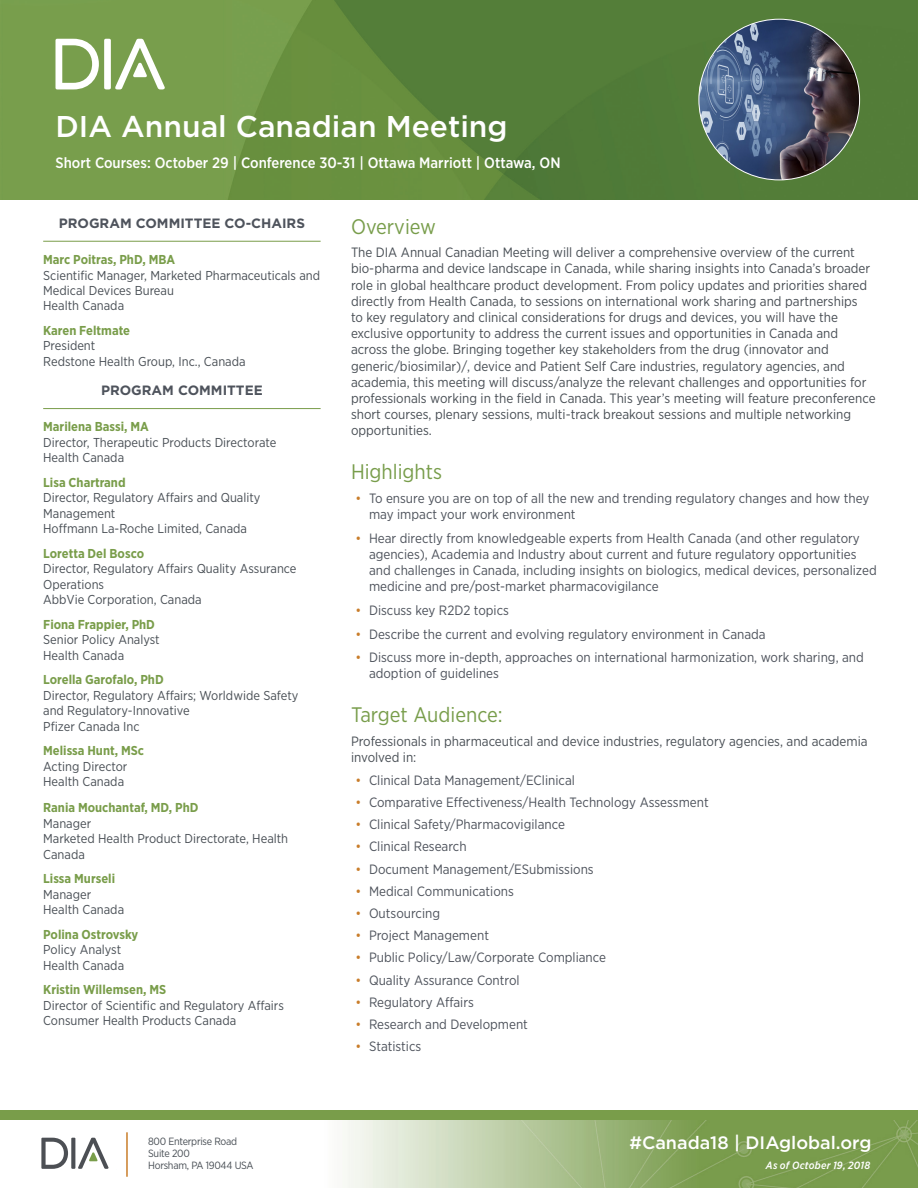
<style>
.page{position:relative;width:918px;height:1188px;background:#fff}
.page>*{position:absolute;margin:0;border:0;box-sizing:border-box;transform-origin:0 0}
.cover_title{font:500 30px "Gotham";color:#fff}
.cover_h1{font:21px "Gotham Narrow";color:#789d4b}
.cover_footer_-_hasht{font:500 18px "Gotham";color:#fff}
.cover_subtitle{font:500 15px "Gotham Narrow";color:#fff}
.t1{font:13.5px/16.2px "Gotham Narrow";color:#4e535c}
.body_p1{font:13.5px/16.2px "Gotham Narrow";color:#494f55}
.body{font:13.5px/16.2px "Gotham Narrow";color:#494f55}
.cover_chairs{font:700 13.5px "Gotham";color:#4e535c}
.cover_titles{font:12.9px/15.5px "Gotham Narrow";color:#494f55}
.cover_names{font:700 12.9px "Gotham Narrow";color:#799d4a}
.t2{font:10.5px/12px "Gotham Narrow";letter-spacing:-.025em;color:#494f55}
.cover_footer_-_rev_d{font:italic 500 10.5px "Gotham Narrow";letter-spacing:.02em;color:#fff}
.s1{color:#c97d2a}
</style>
<div class="page">
<img style="left:0;top:0;width:918px;height:199px">
<svg style="left:56px;top:39px;width:109px;height:50px"></svg>
<img style="left:0;top:1119px;width:918px;height:69px">
<div style="left:0;top:1110px;width:918px;height:9px;background:#799d4a"></div>
<svg style="left:78px;top:1138px;width:31px;height:31px"></svg>
<svg style="left:71px;top:1138px;width:4px;height:31px"></svg>
<svg style="left:41px;top:1138px;width:27px;height:31px"></svg>
<hr style="left:126px;top:1132px;width:2px;height:45px;background:#c97d2a">
<img style="left:699px;top:19px;width:161px;height:161px;border-radius:80px">
<hr style="left:43px;top:241px;width:278px;height:1px;background:#799d4a">
<hr style="left:43px;top:408px;width:278px;height:1px;background:#799d4a">
<p class="cover_title" style="left:56px;top:107px;width:454px">DIA Annual Canadian Meeting</p>
<p class="cover_subtitle" style="left:56px;top:153px;width:507px">Short Courses: October 29 | Conference 30-31 | Ottawa Marriott | Ottawa, ON</p>
<p class="cover_chairs" style="left:59px;top:214px;width:248px">PROGRAM COMMITTEE CO-CHAIRS</p>
<p class="cover_names" style="left:43px;top:251px;width:133px">Marc Poitras, PhD, MBA</p>
<p class="cover_titles" style="left:43px;top:267px;width:279px">Scientific Manager, Marketed Pharmaceuticals and<br>Medical Devices Bureau<br>Health Canada</p>
<p class="cover_names" style="left:43px;top:322px;width:88px">Karen Feltmate</p>
<p class="cover_titles" style="left:43px;top:338px;width:204px">President<br>Redstone Health Group, Inc., Canada</p>
<p class="cover_chairs" style="left:101px;top:381px;width:163px">PROGRAM COMMITTEE</p>
<p class="cover_names" style="left:43px;top:419px;width:107px">Marilena Bassi, MA</p>
<p class="cover_titles" style="left:43px;top:434px;width:235px">Director, Therapeutic Products Directorate</p>
<p class="cover_titles" style="left:43px;top:450px;width:82px">Health Canada</p>
<p class="cover_names" style="left:43px;top:474px;width:84px">Lisa Chartrand</p>
<p class="cover_titles" style="left:43px;top:490px;width:219px">Director, Regulatory Affairs and Quality<br>Management</p>
<p class="cover_titles" style="left:43px;top:521px;width:205px">Hoffmann La-Roche Limited, Canada</p>
<p class="cover_names" style="left:43px;top:545px;width:102px">Loretta Del Bosco</p>
<p class="cover_titles" style="left:43px;top:561px;width:255px">Director, Regulatory Affairs Quality Assurance<br>Operations</p>
<p class="cover_titles" style="left:43px;top:592px;width:160px">AbbVie Corporation, Canada</p>
<p class="cover_names" style="left:43px;top:616px;width:113px">Fiona Frappier, PhD</p>
<p class="cover_titles" style="left:43px;top:632px;width:118px">Senior Policy Analyst</p>
<p class="cover_titles" style="left:43px;top:647px;width:82px">Health Canada</p>
<p class="cover_names" style="left:43px;top:671px;width:122px">Lorella Garofalo, PhD</p>
<p class="cover_titles" style="left:43px;top:687px;width:257px">Director, Regulatory Affairs; Worldwide Safety and Regulatory-Innovative</p>
<p class="cover_titles" style="left:43px;top:718px;width:98px">Pfizer Canada Inc</p>
<p class="cover_names" style="left:43px;top:742px;width:103px">Melissa Hunt, MSc</p>
<p class="cover_titles" style="left:43px;top:758px;width:86px">Acting Director</p>
<p class="cover_titles" style="left:43px;top:773px;width:82px">Health Canada</p>
<p class="cover_names" style="left:43px;top:800px;width:157px">Rania Mouchantaf, MD, PhD</p>
<p class="cover_titles" style="left:43px;top:815px;width:50px">Manager</p>
<p class="cover_titles" style="left:43px;top:831px;width:247px">Marketed Health Product Directorate, Health<br>Canada</p>
<p class="cover_names" style="left:43px;top:870px;width:73px">Lissa Murseli</p>
<p class="cover_titles" style="left:43px;top:886px;width:50px">Manager</p>
<p class="cover_titles" style="left:43px;top:902px;width:82px">Health Canada</p>
<p class="cover_names" style="left:43px;top:926px;width:97px">Polina Ostrovsky</p>
<p class="cover_titles" style="left:43px;top:942px;width:79px">Policy Analyst</p>
<p class="cover_titles" style="left:43px;top:957px;width:82px">Health Canada</p>
<p class="cover_names" style="left:43px;top:981px;width:125px">Kristin Willemsen, MS</p>
<p class="cover_titles" style="left:43px;top:997px;width:242px">Director of Scientific and Regulatory Affairs</p>
<p class="cover_titles" style="left:43px;top:1013px;width:195px">Consumer Health Products Canada</p>
<p class="cover_h1" style="left:351px;top:213px;width:86px">Overview</p>
<p class="body_p1" style="left:351px;top:244px;width:526px">The DIA Annual Canadian Meeting will deliver a comprehensive overview of the current bio-pharma and device landscape in Canada, while sharing insights into Canada’s broader role in global healthcare product development. From policy updates and priorities shared directly from Health Canada, to sessions on international work sharing and partnerships<br>to key regulatory and clinical considerations for drugs and devices, you will have the exclusive opportunity to address the current issues and opportunities in Canada and across the globe. Bringing together key stakeholders from the drug (innovator and generic/biosimilar)/, device and Patient Self Care industries, regulatory agencies, and academia, this meeting will discuss/analyze the relevant challenges and opportunities for professionals working in the field in Canada. This year’s meeting will feature preconference short courses, plenary sessions, multi-track breakout sessions and multiple networking opportunities.</p>
<p class="cover_h1" style="left:351px;top:459px;width:93px">Highlights</p>
<p class="t1" style="left:369px;top:490px;width:502px;text-indent:-14px"><span class="s1">•</span> To ensure you are on top of all the new and trending regulatory changes and how they may impact your work environment</p>
<p class="t1" style="left:369px;top:529px;width:509px;text-indent:-14px"><span class="s1">•</span> Hear directly from knowledgeable experts from Health Canada (and other regulatory agencies), Academia and Industry about current and future regulatory opportunities and challenges in Canada, including insights on biologics, medical devices, personalized medicine and pre/post-market pharmacovigilance</p>
<p class="t1" style="left:356px;top:602px;width:155px"><span class="s1">•</span> Discuss key R2D2 topics</p>
<p class="t1" style="left:356px;top:625px;width:412px"><span class="s1">•</span> Describe the current and evolving regulatory environment in Canada</p>
<p class="t1" style="left:369px;top:649px;width:496px;text-indent:-14px"><span class="s1">•</span> Discuss more in-depth, approaches on international harmonization, work sharing, and adoption of guidelines</p>
<p class="cover_h1" style="left:351px;top:702px;width:153px">Target Audience:</p>
<p class="body" style="left:351px;top:733px;width:518px">Professionals in pharmaceutical and device industries, regulatory agencies, and academia involved in:</p>
<p class="t1" style="left:356px;top:772px;width:221px"><span class="s1">•</span> Clinical Data Management/EClinical</p>
<p class="t1" style="left:356px;top:794px;width:355px"><span class="s1">•</span> Comparative Effectiveness/Health Technology Assessment</p>
<p class="t1" style="left:356px;top:816px;width:211px"><span class="s1">•</span> Clinical Safety/Pharmacovigilance</p>
<p class="t1" style="left:356px;top:838px;width:113px"><span class="s1">•</span> Clinical Research</p>
<p class="t1" style="left:356px;top:860px;width:240px"><span class="s1">•</span> Document Management/ESubmissions</p>
<p class="t1" style="left:356px;top:883px;width:160px"><span class="s1">•</span> Medical Communications</p>
<p class="t1" style="left:356px;top:905px;width:86px"><span class="s1">•</span> Outsourcing</p>
<p class="t1" style="left:356px;top:927px;width:135px"><span class="s1">•</span> Project Management</p>
<p class="t1" style="left:356px;top:949px;width:252px"><span class="s1">•</span> Public Policy/Law/Corporate Compliance</p>
<p class="t1" style="left:356px;top:971px;width:166px"><span class="s1">•</span> Quality Assurance Control</p>
<p class="t1" style="left:356px;top:994px;width:120px"><span class="s1">•</span> Regulatory Affairs</p>
<p class="t1" style="left:356px;top:1016px;width:174px"><span class="s1">•</span> Research and Development</p>
<p class="t1" style="left:356px;top:1038px;width:67px"><span class="s1">•</span> Statistics</p>
<p class="t2" style="left:148px;top:1135px;width:90px">800 Enterprise Road</p>
<p class="cover_footer_-_hasht" style="left:630px;top:1131px;width:243px">#Canada18 | DIAglobal.org</p>
<p class="t2" style="left:148px;top:1147px;width:107px">Suite 200<br>Horsham, PA 19044 USA</p>
<p class="cover_footer_-_rev_d" style="left:766px;top:1159px;width:106px">As of October 19, 2018</p>
</div>
